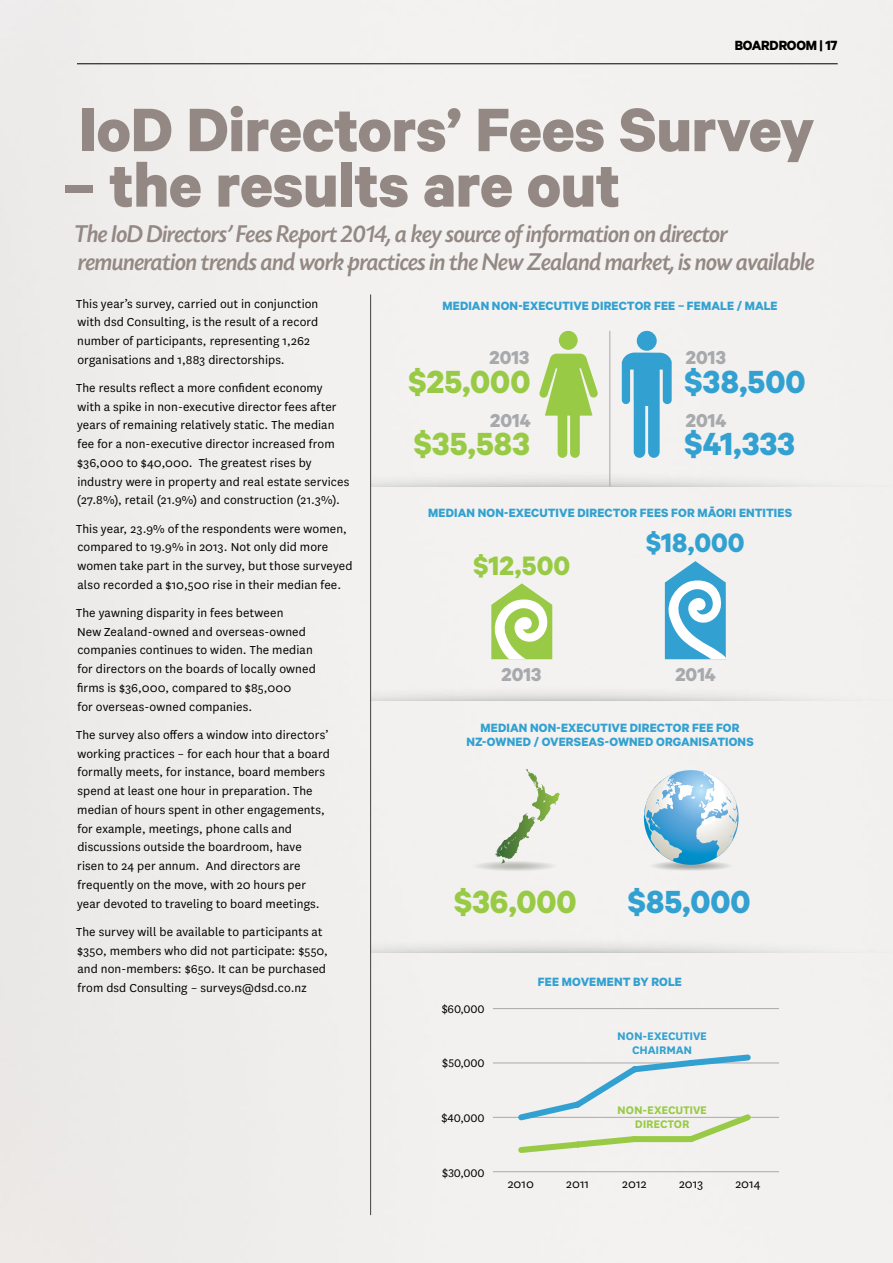
<style>
.page{position:relative;width:893px;height:1263px;background:#f2f1ef}
.page>*{position:absolute;margin:0;border:0;box-sizing:border-box;transform-origin:0 0}
.t1{font:700 69px "Calibre";letter-spacing:-.005em;color:#938884}
.t2{font:700 36px "Calibre";color:#99ca45}
.t3{font:700 36px "Calibre";color:#32a1d1}
.t4{font:700 30px "Calibre";color:#32a1d1}
.t5{font:700 30px "Calibre";color:#99ca45}
.t6{font:italic 500 25.5px/28.2px "Today SHOP";color:#938884}
.t7{font:700 21px "Calibre";color:#a7a9ac}
.t8{font:700 15px "Calibre";letter-spacing:-.015em;color:#000}
.t9{font:13.5px/18.8px "National";letter-spacing:.01em;color:#000}
.t10{font:700 13.5px/13.5px "Calibre";letter-spacing:.01em;color:#32a1d1;text-align:center}
.t11{font:12.9px "National";letter-spacing:-.01em;color:#000}
.t12{font:700 12.9px/13.5px "National";letter-spacing:-.01em;color:#32a1d1;text-align:center}
.t13{font:700 12.9px/13.5px "National";letter-spacing:-.01em;color:#99ca45;text-align:center}
</style>
<div class="page">
<div style="left:471px;top:861px;width:87px;height:10px;background:#eff0f0;border-radius:50%"></div>
<div style="left:473px;top:861px;width:83px;height:10px;background:#eaeceb;border-radius:50%"></div>
<div style="left:476px;top:861px;width:77px;height:10px;background:#e2e3e2;border-radius:50%"></div>
<div style="left:479px;top:862px;width:71px;height:8px;background:#dbdcda;border-radius:50%"></div>
<div style="left:484px;top:862px;width:61px;height:8px;background:#d8d8d6;border-radius:50%"></div>
<div style="left:487px;top:863px;width:55px;height:6px;background:#d4d5d2;border-radius:50%"></div>
<div style="left:489px;top:863px;width:51px;height:6px;background:#d0d0cd;border-radius:50%"></div>
<div style="left:492px;top:863px;width:45px;height:6px;background:#cacbc7;border-radius:50%"></div>
<hr style="left:495px;top:864px;width:39px;height:4px;background:#c4c6c1;border-radius:50%">
<hr style="left:500px;top:864px;width:29px;height:4px;background:#bfc1bc;border-radius:50%">
<hr style="left:502px;top:864px;width:25px;height:3px;background:#a8aca7;border-radius:50%">
<hr style="left:504px;top:865px;width:22px;height:2px;background:#a6a9a2;border-radius:50%">
<svg style="left:505px;top:865px;width:19px;height:2px"></svg>
<img style="left:371px;top:455px;width:522px;height:31px">
<img style="left:371px;top:670px;width:522px;height:31px">
<img style="left:371px;top:921px;width:522px;height:32px">
<hr style="left:370px;top:294px;width:1px;height:921px;background:#414042">
<svg style="left:638px;top:770px;width:107px;height:101px"></svg>
<svg style="left:526px;top:769px;width:10px;height:15px"></svg>
<svg style="left:665px;top:561px;width:61px;height:98px"></svg>
<svg style="left:491px;top:583px;width:61px;height:76px"></svg>
<hr style="left:493px;top:1171px;width:286px;height:1px;background:#a7a9ac">
<hr style="left:493px;top:1117px;width:286px;height:1px;background:#a7a9ac">
<hr style="left:493px;top:1063px;width:286px;height:1px;background:#a7a9ac">
<hr style="left:493px;top:1008px;width:286px;height:1px;background:#a7a9ac">
<svg style="left:514px;top:1051px;width:241px;height:105px"></svg>
<svg style="left:622px;top:353px;width:50px;height:105px"></svg>
<div style="left:637px;top:331px;width:20px;height:20px;background:#32a1d1;border-radius:50%"></div>
<svg style="left:539px;top:331px;width:59px;height:127px"></svg>
<hr style="left:610px;top:331px;width:1px;height:155px;background:#a7a9ac">
<hr style="left:77px;top:64px;width:761px;height:1px;background:#000">
<p class="t8" style="left:735px;top:36px;width:104px">BOARDROOM | 17</p>
<h1 class="t1" style="left:79px;top:87px;width:737px">IoD Directors’ Fees Survey</h1>
<h1 class="t1" style="left:63px;top:143px;width:559px">– the results are out</h1>
<h3 class="t6" style="left:74px;top:220px;width:742px">The IoD Directors’ Fees Report 2014, a key source of information on director remuneration trends and work practices in the New Zealand market, is now available</h3>
<p class="t9" style="left:76px;top:293px;width:244px">This year’s survey, carried out in conjunction with dsd Consulting, is the result of a record number of participants, representing 1,262 organisations and 1,883 directorships.</p>
<p class="t9" style="left:76px;top:378px;width:275px">The results reflect a more confident economy with a spike in non-executive director fees after years of remaining relatively static. The median fee for a non-executive director increased from $36,000 to $40,000. The greatest rises by industry were in property and real estate services (27.8%), retail (21.9%) and construction (21.3%).</p>
<p class="t9" style="left:76px;top:518px;width:278px">This year, 23.9% of the respondents were women, compared to 19.9% in 2013. Not only did more women take part in the survey, but those surveyed also recorded a $10,500 rise in their median fee.</p>
<p class="t9" style="left:76px;top:603px;width:241px">The yawning disparity in fees between<br>New Zealand-owned and overseas-owned companies continues to widen. The median for directors on the boards of locally owned firms is $36,000, compared to $85,000<br>for overseas-owned companies.</p>
<p class="t9" style="left:76px;top:725px;width:255px">The survey also offers a window into directors’ working practices – for each hour that a board formally meets, for instance, board members spend at least one hour in preparation. The median of hours spent in other engagements, for example, meetings, phone calls and discussions outside the boardroom, have risen to 24 per annum. And directors are frequently on the move, with 20 hours per year devoted to traveling to board meetings.</p>
<p class="t9" style="left:76px;top:922px;width:253px">The survey will be available to participants at $350, members who did not participate: $550, and non-members: $650. It can be purchased from dsd Consulting – surveys@dsd.co.nz</p>
<p class="t10" style="left:442px;top:298px;width:337px">MEDIAN NON-EXECUTIVE DIRECTOR FEE – FEMALE / MALE</p>
<h3 class="t7" style="left:490px;top:345px;width:41px">2013</h3>
<h3 class="t7" style="left:686px;top:345px;width:41px">2013</h3>
<h2 class="t2" style="left:408px;top:359px;width:124px">$25,000</h2>
<h2 class="t3" style="left:684px;top:359px;width:123px">$38,500</h2>
<h2 class="t2" style="left:413px;top:421px;width:118px">$35,583</h2>
<h2 class="t3" style="left:684px;top:422px;width:112px">$41,333</h2>
<h3 class="t7" style="left:490px;top:408px;width:42px">2014</h3>
<h3 class="t7" style="left:686px;top:408px;width:42px">2014</h3>
<p class="t10" style="left:428px;top:506px;width:365px">MEDIAN NON-EXECUTIVE DIRECTOR FEES FOR MĀORI ENTITIES</p>
<h3 class="t5" style="left:473px;top:548px;width:98px">$12,500</h3>
<h3 class="t4" style="left:646px;top:524px;width:100px">$18,000</h3>
<h3 class="t7" style="left:502px;top:662px;width:41px">2013</h3>
<h3 class="t7" style="left:675px;top:662px;width:42px">2014</h3>
<p class="t10" style="left:466px;top:721px;width:289px">MEDIAN NON-EXECUTIVE DIRECTOR FEE FOR<br>NZ-OWNED / OVERSEAS-OWNED ORGANISATIONS</p>
<h2 class="t2" style="left:454px;top:880px;width:125px">$36,000</h2>
<h2 class="t3" style="left:627px;top:880px;width:125px">$85,000</h2>
<p class="t11" style="left:442px;top:1001px;width:44px">$60,000</p>
<p class="t11" style="left:442px;top:1055px;width:44px">$50,000</p>
<p class="t11" style="left:441px;top:1110px;width:45px">$40,000</p>
<p class="t11" style="left:442px;top:1164px;width:44px">$30,000</p>
<p class="t10" style="left:538px;top:975px;width:146px">FEE MOVEMENT BY ROLE</p>
<p class="t12" style="left:617px;top:1028px;width:91px">NON-EXECUTIVE<br>CHAIRMAN</p>
<p class="t13" style="left:617px;top:1103px;width:91px">NON-EXECUTIVE<br>DIRECTOR</p>
<p class="t9" style="left:508px;top:1174px;width:28px">2010</p>
<p class="t9" style="left:566px;top:1174px;width:25px">2011</p>
<p class="t9" style="left:622px;top:1174px;width:26px">2012</p>
<p class="t9" style="left:679px;top:1174px;width:26px">2013</p>
<p class="t9" style="left:735px;top:1174px;width:27px">2014</p>
</div>
